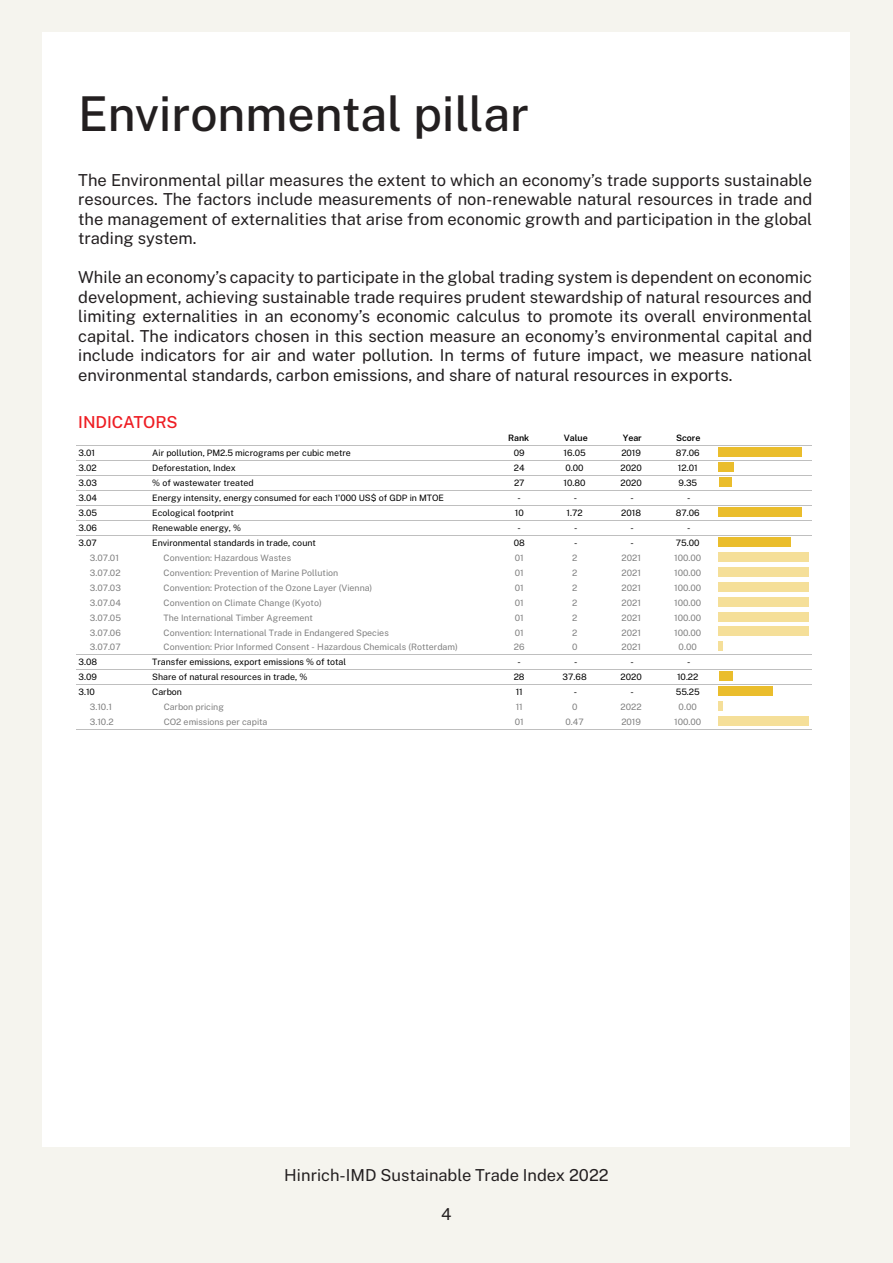
<style>
.page{position:relative;width:893px;height:1263px;background:#f5f4ee}
.page>*{position:absolute;margin:0;border:0;box-sizing:border-box;transform-origin:0 0}
.text_body_copy{font:500 48px "Public Sans";color:#231f20}
.text_body{font:16.5px/19.5px "Public Sans";color:#231f20;text-align:justify}
.t1{font:500 16.5px "Public Sans";color:#ee1d23}
.t2{font:8.85px "Public Sans";color:#808080}
.t3{font:8.85px "Public Sans";color:#000}
.t4{font:600 8.85px "Public Sans";color:#000}
</style>
<div class="page">
<div style="left:43px;top:32px;width:807px;height:1114px;background:#fff"></div>
<div style="left:719px;top:447px;width:83px;height:10px;background:#eabd2c"></div>
<div style="left:719px;top:462px;width:15px;height:10px;background:#eabd2c"></div>
<div style="left:719px;top:477px;width:12px;height:10px;background:#eabd2c"></div>
<div style="left:719px;top:507px;width:83px;height:9px;background:#eabd2c"></div>
<div style="left:719px;top:537px;width:72px;height:9px;background:#eabd2c"></div>
<div style="left:719px;top:552px;width:90px;height:9px;background:#f5df99"></div>
<div style="left:719px;top:567px;width:90px;height:9px;background:#f5df99"></div>
<div style="left:719px;top:582px;width:90px;height:9px;background:#f5df99"></div>
<div style="left:719px;top:597px;width:90px;height:9px;background:#f5df99"></div>
<div style="left:719px;top:612px;width:90px;height:9px;background:#f5df99"></div>
<div style="left:719px;top:627px;width:90px;height:9px;background:#f5df99"></div>
<svg style="left:719px;top:642px;width:4px;height:9px"></svg>
<div style="left:719px;top:672px;width:13px;height:9px;background:#eabd2c"></div>
<div style="left:719px;top:687px;width:54px;height:9px;background:#eabd2c"></div>
<hr style="left:719px;top:701px;width:4px;height:10px;background:#f5df99">
<div style="left:719px;top:716px;width:90px;height:10px;background:#f5df99"></div>
<hr style="left:76px;top:445px;width:736px;height:1px;background:#bfbfbf">
<hr style="left:76px;top:460px;width:736px;height:1px;background:#bfbfbf">
<hr style="left:76px;top:475px;width:736px;height:1px;background:#bfbfbf">
<hr style="left:76px;top:490px;width:736px;height:1px;background:#bfbfbf">
<hr style="left:76px;top:505px;width:736px;height:1px;background:#bfbfbf">
<hr style="left:76px;top:520px;width:736px;height:1px;background:#bfbfbf">
<hr style="left:76px;top:535px;width:736px;height:1px;background:#bfbfbf">
<hr style="left:76px;top:654px;width:736px;height:1px;background:#bfbfbf">
<hr style="left:76px;top:669px;width:736px;height:1px;background:#bfbfbf">
<hr style="left:76px;top:684px;width:736px;height:1px;background:#bfbfbf">
<hr style="left:76px;top:729px;width:736px;height:1px;background:#bfbfbf">
<p class="text_body_copy" style="left:78px;top:81px;width:452px">Environmental pillar</p>
<p class="text_body" style="left:78px;top:170px;width:735px">The Environmental pillar measures the extent to which an economy’s trade supports sustainable resources. The factors include measurements of non-renewable natural resources in trade and the management of externalities that arise from economic growth and participation in the global trading system.</p>
<p class="text_body" style="left:78px;top:267px;width:735px">While an economy’s capacity to participate in the global trading system is dependent on economic development, achieving sustainable trade requires prudent stewardship of natural resources and limiting externalities in an economy’s economic calculus to promote its overall environmental capital. The indicators chosen in this section measure an economy’s environmental capital and include indicators for air and water pollution. In terms of future impact, we measure national environmental standards, carbon emissions, and share of natural resources in exports.</p>
<h3 class="t1" style="left:78px;top:411px;width:101px">INDICATORS</h3>
<p class="t4" style="left:508px;top:432px;width:23px">Rank</p>
<p class="t4" style="left:564px;top:432px;width:26px">Value</p>
<p class="t4" style="left:623px;top:432px;width:21px">Year</p>
<p class="t4" style="left:676px;top:432px;width:26px">Score</p>
<p class="t3" style="left:78px;top:447px;width:18px">3.01</p>
<p class="t3" style="left:152px;top:447px;width:200px">Air pollution, PM2.5 micrograms per cubic metre</p>
<p class="t3" style="left:514px;top:447px;width:12px">09</p>
<p class="t3" style="left:564px;top:447px;width:24px">16.05</p>
<p class="t3" style="left:621px;top:447px;width:21px">2019</p>
<p class="t3" style="left:676px;top:447px;width:25px">87.06</p>
<p class="t3" style="left:78px;top:462px;width:20px">3.02</p>
<p class="t3" style="left:152px;top:462px;width:85px">Deforestation, Index</p>
<p class="t3" style="left:514px;top:462px;width:12px">24</p>
<p class="t3" style="left:565px;top:462px;width:20px">0.00</p>
<p class="t3" style="left:621px;top:462px;width:23px">2020</p>
<p class="t3" style="left:678px;top:462px;width:21px">12.01</p>
<p class="t3" style="left:78px;top:477px;width:20px">3.03</p>
<p class="t3" style="left:152px;top:477px;width:103px">% of wastewater treated</p>
<p class="t3" style="left:514px;top:477px;width:12px">27</p>
<p class="t3" style="left:564px;top:477px;width:24px">10.80</p>
<p class="t3" style="left:621px;top:477px;width:23px">2020</p>
<p class="t3" style="left:678px;top:477px;width:20px">9.35</p>
<p class="t3" style="left:78px;top:492px;width:20px">3.04</p>
<p class="t3" style="left:152px;top:492px;width:293px">Energy intensity, energy consumed for each 1'000 US$ of GDP in MTOE</p>
<p class="t3" style="left:517px;top:492px;width:5px">-</p>
<p class="t3" style="left:574px;top:492px;width:5px">-</p>
<p class="t3" style="left:630px;top:492px;width:5px">-</p>
<p class="t3" style="left:687px;top:492px;width:5px">-</p>
<p class="t3" style="left:78px;top:507px;width:20px">3.05</p>
<p class="t3" style="left:152px;top:507px;width:83px">Ecological footprint</p>
<p class="t3" style="left:515px;top:507px;width:10px">10</p>
<p class="t3" style="left:567px;top:507px;width:18px">1.72</p>
<p class="t3" style="left:621px;top:507px;width:21px">2018</p>
<p class="t3" style="left:676px;top:507px;width:25px">87.06</p>
<p class="t3" style="left:78px;top:522px;width:20px">3.06</p>
<p class="t3" style="left:152px;top:522px;width:90px">Renewable energy, %</p>
<p class="t3" style="left:517px;top:522px;width:5px">-</p>
<p class="t3" style="left:574px;top:522px;width:5px">-</p>
<p class="t3" style="left:630px;top:522px;width:5px">-</p>
<p class="t3" style="left:687px;top:522px;width:5px">-</p>
<p class="t3" style="left:78px;top:537px;width:20px">3.07</p>
<p class="t3" style="left:152px;top:537px;width:165px">Environmental standards in trade, count</p>
<p class="t3" style="left:514px;top:537px;width:13px">08</p>
<p class="t3" style="left:574px;top:537px;width:5px">-</p>
<p class="t3" style="left:630px;top:537px;width:5px">-</p>
<p class="t3" style="left:676px;top:537px;width:25px">75.00</p>
<p class="t2" style="left:90px;top:552px;width:31px">3.07.01</p>
<p class="t2" style="left:164px;top:552px;width:129px">Convention: Hazardous Wastes</p>
<p class="t2" style="left:515px;top:552px;width:10px">01</p>
<p class="t2" style="left:572px;top:552px;width:7px">2</p>
<p class="t2" style="left:621px;top:552px;width:21px">2021</p>
<p class="t2" style="left:674px;top:552px;width:29px">100.00</p>
<p class="t2" style="left:90px;top:567px;width:32px">3.07.02</p>
<p class="t2" style="left:164px;top:567px;width:176px">Convention: Prevention of Marine Pollution</p>
<p class="t2" style="left:515px;top:567px;width:10px">01</p>
<p class="t2" style="left:572px;top:567px;width:7px">2</p>
<p class="t2" style="left:621px;top:567px;width:21px">2021</p>
<p class="t2" style="left:674px;top:567px;width:29px">100.00</p>
<p class="t2" style="left:90px;top:582px;width:33px">3.07.03</p>
<p class="t2" style="left:164px;top:582px;width:210px">Convention: Protection of the Ozone Layer (Vienna)</p>
<p class="t2" style="left:515px;top:582px;width:10px">01</p>
<p class="t2" style="left:572px;top:582px;width:7px">2</p>
<p class="t2" style="left:621px;top:582px;width:21px">2021</p>
<p class="t2" style="left:674px;top:582px;width:29px">100.00</p>
<p class="t2" style="left:90px;top:596px;width:33px">3.07.04</p>
<p class="t2" style="left:164px;top:596px;width:160px">Convention on Climate Change (Kyoto)</p>
<p class="t2" style="left:515px;top:596px;width:10px">01</p>
<p class="t2" style="left:572px;top:596px;width:7px">2</p>
<p class="t2" style="left:621px;top:596px;width:21px">2021</p>
<p class="t2" style="left:674px;top:596px;width:29px">100.00</p>
<p class="t2" style="left:90px;top:611px;width:33px">3.07.05</p>
<p class="t2" style="left:164px;top:611px;width:151px">The International Timber Agreement</p>
<p class="t2" style="left:515px;top:611px;width:10px">01</p>
<p class="t2" style="left:572px;top:611px;width:7px">2</p>
<p class="t2" style="left:621px;top:611px;width:21px">2021</p>
<p class="t2" style="left:674px;top:611px;width:29px">100.00</p>
<p class="t2" style="left:90px;top:626px;width:33px">3.07.06</p>
<p class="t2" style="left:164px;top:626px;width:227px">Convention: International Trade in Endangered Species</p>
<p class="t2" style="left:515px;top:626px;width:10px">01</p>
<p class="t2" style="left:572px;top:626px;width:7px">2</p>
<p class="t2" style="left:621px;top:626px;width:21px">2021</p>
<p class="t2" style="left:674px;top:626px;width:29px">100.00</p>
<p class="t2" style="left:90px;top:641px;width:32px">3.07.07</p>
<p class="t2" style="left:164px;top:641px;width:296px">Convention: Prior Informed Consent - Hazardous Chemicals (Rotterdam)</p>
<p class="t2" style="left:514px;top:641px;width:12px">26</p>
<p class="t2" style="left:572px;top:641px;width:7px">0</p>
<p class="t2" style="left:621px;top:641px;width:21px">2021</p>
<p class="t2" style="left:679px;top:641px;width:20px">0.00</p>
<p class="t3" style="left:78px;top:656px;width:20px">3.08</p>
<p class="t3" style="left:152px;top:656px;width:195px">Transfer emissions, export emissions % of total</p>
<p class="t3" style="left:517px;top:656px;width:5px">-</p>
<p class="t3" style="left:574px;top:656px;width:5px">-</p>
<p class="t3" style="left:630px;top:656px;width:5px">-</p>
<p class="t3" style="left:687px;top:656px;width:5px">-</p>
<p class="t3" style="left:78px;top:671px;width:20px">3.09</p>
<p class="t3" style="left:152px;top:671px;width:157px">Share of natural resources in trade, %</p>
<p class="t3" style="left:514px;top:671px;width:12px">28</p>
<p class="t3" style="left:563px;top:671px;width:26px">37.68</p>
<p class="t3" style="left:621px;top:671px;width:23px">2020</p>
<p class="t3" style="left:677px;top:671px;width:23px">10.22</p>
<p class="t3" style="left:78px;top:686px;width:18px">3.10</p>
<p class="t3" style="left:152px;top:686px;width:31px">Carbon</p>
<p class="t3" style="left:516px;top:686px;width:9px">11</p>
<p class="t3" style="left:574px;top:686px;width:5px">-</p>
<p class="t3" style="left:630px;top:686px;width:5px">-</p>
<p class="t3" style="left:676px;top:686px;width:26px">55.25</p>
<p class="t2" style="left:90px;top:701px;width:24px">3.10.1</p>
<p class="t2" style="left:164px;top:701px;width:62px">Carbon pricing</p>
<p class="t2" style="left:516px;top:701px;width:9px">11</p>
<p class="t2" style="left:572px;top:701px;width:7px">0</p>
<p class="t2" style="left:621px;top:701px;width:23px">2022</p>
<p class="t2" style="left:679px;top:701px;width:20px">0.00</p>
<p class="t2" style="left:90px;top:716px;width:25px">3.10.2</p>
<p class="t2" style="left:164px;top:716px;width:105px">CO2 emissions per capita</p>
<p class="t2" style="left:515px;top:716px;width:10px">01</p>
<p class="t2" style="left:565px;top:716px;width:20px">0.47</p>
<p class="t2" style="left:621px;top:716px;width:21px">2019</p>
<p class="t2" style="left:674px;top:716px;width:29px">100.00</p>
<p class="text_body" style="left:284px;top:1164px;width:326px">Hinrich-IMD Sustainable Trade Index 2022</p>
<p class="text_body" style="left:441px;top:1203px;width:12px">4</p>
</div>
